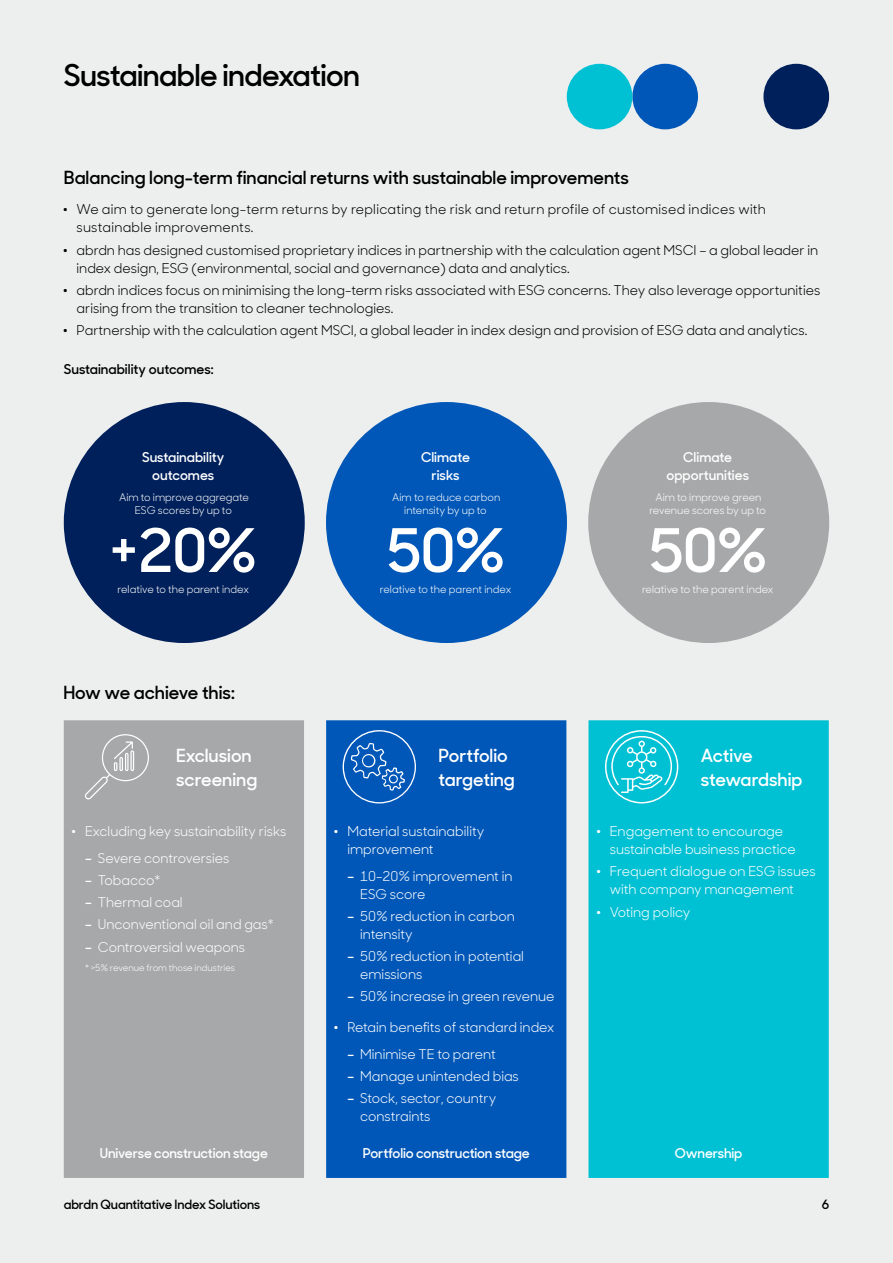
<style>
.page{position:relative;width:893px;height:1263px;background:#edeeee}
.page>*{position:absolute;margin:0;border:0;box-sizing:border-box;transform-origin:0 0}
.t1{font:600 60px "Sharp Sans Display No 1";color:#fff}
.t2{font:600 30px "Sharp Sans Display No 1";letter-spacing:-.02em;color:#000}
.t3{font:600 18px "Sharp Sans Display No 1";color:#000}
.t4{font:600 18px/24px "Sharp Sans Display No 1";color:#fff}
.t5{font:13.5px/18px "Sharp Sans Display No 1";color:#fff}
.t6{font:13.5px/18px "Sharp Sans Display No 1";color:#000}
.t7{font:13.5px/18px "Sharp Sans Display No 1";letter-spacing:.02em;color:#000}
.t8{font:600 13.5px/18px "Sharp Sans Display No 1";letter-spacing:-.01em;color:#fff;text-align:center}
.t9{font:600 13.5px "Sharp Sans Display No 1";color:#000}
.t10{font:600 12.75px "Sharp Sans Display No 1";letter-spacing:-.01em;color:#000}
.t11{font:10.5px/12.8px "Sharp Sans Display No 1";color:#fff;text-align:center}
.t12{font:9px "Sharp Sans Display No 1";color:#fff}
.s1{font-family:"Open Sans";font-weight:600}
</style>
<div class="page">
<div style="left:64px;top:720px;width:240px;height:458px;background:#a7a8a9"></div>
<div style="left:326px;top:720px;width:240px;height:458px;background:#0057b7"></div>
<div style="left:588px;top:720px;width:241px;height:458px;background:#00c1d4"></div>
<svg style="left:85px;top:734px;width:64px;height:65px;background:#b0b1b2"></svg>
<svg style="left:343px;top:730px;width:73px;height:73px;background:#1f6bbf"></svg>
<svg style="left:605px;top:730px;width:73px;height:73px;background:#2dccdb"></svg>
<div style="left:588px;top:402px;width:241px;height:241px;background:#a7a8a9;border-radius:50%"></div>
<div style="left:64px;top:402px;width:241px;height:241px;background:#00205b;border-radius:50%"></div>
<div style="left:326px;top:402px;width:241px;height:241px;background:#0057b7;border-radius:50%"></div>
<div style="left:632px;top:64px;width:66px;height:65px;background:#0057b7;border-radius:50%"></div>
<div style="left:567px;top:64px;width:65px;height:65px;background:#00c1d4;border-radius:50%"></div>
<div style="left:763px;top:64px;width:66px;height:65px;background:#00205b;border-radius:50%"></div>
<h2 class="t2" style="left:64px;top:52px;width:298px">Sustainable indexation</h2>
<h3 class="t3" style="left:64px;top:163px;width:567px">Balancing long-term financial returns with sustainable improvements</h3>
<p class="t7" style="left:77px;top:199px;width:691px;text-indent:-13px"><sup>.</sup> We aim to generate long-term returns by replicating the risk and return profile of customised indices with sustainable improvements.</p>
<p class="t6" style="left:77px;top:240px;width:743px;text-indent:-13px"><sup>.</sup> abrdn has designed customised proprietary indices in partnership with the calculation agent MSCI – a global leader in index design, ESG (environmental, social and governance) data and analytics.</p>
<p class="t6" style="left:77px;top:280px;width:745px;text-indent:-13px"><sup>.</sup> abrdn indices focus on minimising the long-term risks associated with ESG concerns. They also leverage opportunities arising from the transition to cleaner technologies.</p>
<p class="t6" style="left:64px;top:320px;width:745px"><sup>.</sup> Partnership with the calculation agent MSCI, a global leader in index design and provision of ESG data and analytics.</p>
<p class="t9" style="left:64px;top:359px;width:151px">Sustainability outcomes:</p>
<p class="t8" style="left:142px;top:447px;width:84px">Sustainability outcomes</p>
<p class="t11" style="left:119px;top:490px;width:132px">Aim to improve aggregate<br>ESG scores by up to</p>
<h1 class="t1" style="left:110px;top:504px;width:148px">+20%</h1>
<p class="t11" style="left:118px;top:582px;width:133px">relative to the parent index</p>
<h3 class="t3" style="left:63px;top:679px;width:173px">How we achieve this:</h3>
<p class="t8" style="left:421px;top:447px;width:50px">Climate risks</p>
<p class="t11" style="left:392px;top:490px;width:110px">Aim to reduce carbon intensity by up to</p>
<h1 class="t1" style="left:386px;top:504px;width:120px">50%</h1>
<p class="t11" style="left:380px;top:582px;width:133px">relative to the parent index</p>
<p class="t8" style="left:666px;top:447px;width:84px">Climate opportunities</p>
<p class="t11" style="left:649px;top:490px;width:118px">Aim to improve green revenue scores by up to</p>
<h1 class="t1" style="left:648px;top:504px;width:120px">50%</h1>
<p class="t11" style="left:642px;top:582px;width:133px">relative to the parent index</p>
<h3 class="t4" style="left:176px;top:742px;width:83px">Exclusion screening</h3>
<h3 class="t4" style="left:438px;top:742px;width:78px">Portfolio targeting</h3>
<h3 class="t4" style="left:701px;top:742px;width:103px">Active stewardship</h3>
<p class="t5" style="left:72px;top:821px;width:216px"><sup>.</sup> Excluding key sustainability risks</p>
<p class="t5" style="left:85px;top:848px;width:146px"><span class="s1">–</span> Severe controversies</p>
<p class="t5" style="left:85px;top:870px;width:77px"><span class="s1">–</span> Tobacco*</p>
<p class="t5" style="left:85px;top:892px;width:99px"><span class="s1">–</span> Thermal coal</p>
<p class="t5" style="left:85px;top:914px;width:190px"><span class="s1">–</span> Unconventional oil and gas*</p>
<p class="t5" style="left:85px;top:937px;width:162px"><span class="s1">–</span> Controversial weapons</p>
<p class="t12" style="left:85px;top:961px;width:152px">* &gt;5% revenue from those industries</p>
<p class="t5" style="left:610px;top:821px;width:188px;text-indent:-13px"><sup>.</sup> Engagement to encourage sustainable business practice</p>
<p class="t5" style="left:610px;top:861px;width:207px;text-indent:-13px"><sup>.</sup> Frequent dialogue on ESG issues with company management</p>
<p class="t5" style="left:597px;top:902px;width:95px"><sup>.</sup> Voting policy</p>
<p class="t5" style="left:347px;top:821px;width:138px;text-indent:-13px"><sup>.</sup> Material sustainability improvement</p>
<p class="t5" style="left:360px;top:866px;width:154px;text-indent:-13px"><span class="s1">–</span> 10-20% improvement in<br>ESG score</p>
<p class="t5" style="left:360px;top:906px;width:156px;text-indent:-13px"><span class="s1">–</span> 50% reduction in carbon intensity</p>
<p class="t5" style="left:360px;top:946px;width:165px;text-indent:-13px"><span class="s1">–</span> 50% reduction in potential emissions</p>
<p class="t5" style="left:347px;top:986px;width:209px"><span class="s1">–</span> 50% increase in green revenue</p>
<p class="t5" style="left:335px;top:1017px;width:221px"><sup>.</sup> Retain benefits of standard index</p>
<p class="t5" style="left:347px;top:1044px;width:150px"><span class="s1">–</span> Minimise TE to parent</p>
<p class="t5" style="left:347px;top:1066px;width:173px"><span class="s1">–</span> Manage unintended bias</p>
<p class="t5" style="left:360px;top:1088px;width:138px;text-indent:-13px"><span class="s1">–</span> Stock, sector, country constraints</p>
<p class="t8" style="left:100px;top:1143px;width:170px">Universe construction stage</p>
<p class="t8" style="left:363px;top:1143px;width:168px">Portfolio construction stage</p>
<p class="t8" style="left:675px;top:1143px;width:69px">Ownership</p>
<p class="t10" style="left:64px;top:1194px;width:198px">abrdn Quantitative Index Solutions</p>
<p class="t10" style="left:822px;top:1194px;width:9px">6</p>
</div>
